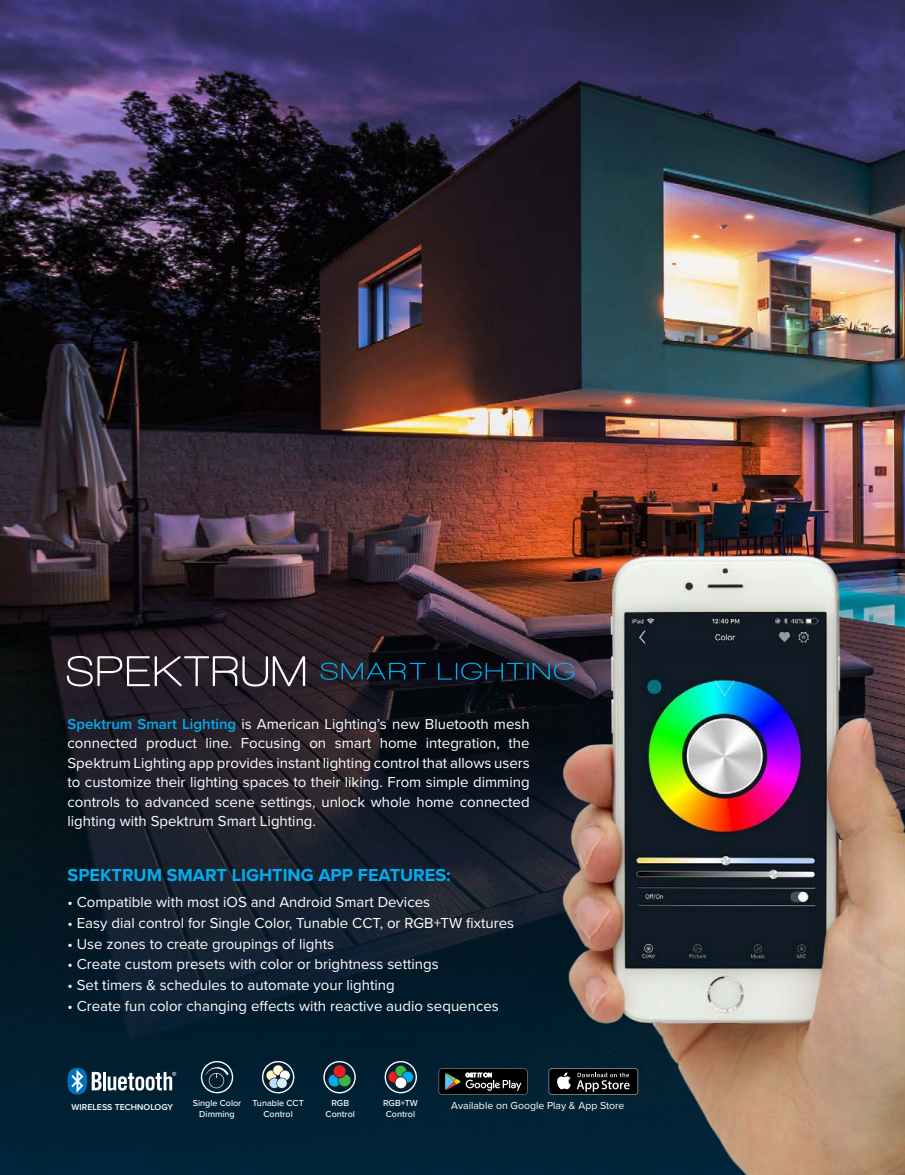
<style>
.page{position:relative;width:905px;height:1175px;background:#fff}
.page>*{position:absolute;margin:0;border:0;box-sizing:border-box;transform-origin:0 0}
.t1{font:700 18px "Proxima Nova";color:#00aeef}
.t2{font:15px/19.5px "Proxima Nova";color:#fff;text-align:justify}
.t3{font:10.5px "Proxima Nova";color:#fff}
.t4{font:500 9px/10.8px "Proxima Nova";color:#fff;text-align:center}
.t5{font:600 8.85px "Proxima Nova";color:#fff}
.s1{font-weight:600;color:#00aeef}
</style>
<div class="page">
<img style="left:0;top:0;width:904px;height:600px">
<svg style="left:0;top:600px;width:555px;height:574px;background:#101d2a"></svg>
<img style="left:555px;top:545px;width:349px;height:629px">
<hr style="left:103px;top:1071px;width:3px;height:19px;background:#fff">
<svg style="left:108px;top:1071px;width:68px;height:19px"></svg>
<svg style="left:68px;top:1067px;width:34px;height:27px"></svg>
<svg style="left:201px;top:1061px;width:32px;height:32px"></svg>
<svg style="left:262px;top:1061px;width:32px;height:32px"></svg>
<svg style="left:266px;top:1070px;width:10px;height:10px"></svg>
<svg style="left:272px;top:1064px;width:12px;height:11px"></svg>
<div style="left:273px;top:1065px;width:10px;height:10px;background:#fffcdf;border-radius:50%"></div>
<svg style="left:279px;top:1069px;width:11px;height:12px"></svg>
<div style="left:280px;top:1070px;width:10px;height:10px;background:#fff;border-radius:50%"></div>
<div style="left:269px;top:1078px;width:10px;height:10px;background:#b9e0f7;border-radius:50%"></div>
<svg style="left:276px;top:1077px;width:11px;height:11px"></svg>
<div style="left:277px;top:1078px;width:10px;height:10px;background:#d4eff9;border-radius:50%"></div>
<svg style="left:384px;top:1061px;width:33px;height:32px"></svg>
<svg style="left:388px;top:1071px;width:11px;height:11px"></svg>
<div style="left:395px;top:1065px;width:11px;height:11px;background:#39b54a;border-radius:50%"></div>
<svg style="left:401px;top:1070px;width:13px;height:13px"></svg>
<div style="left:402px;top:1071px;width:11px;height:11px;background:#00aeef;border-radius:50%"></div>
<svg style="left:395px;top:1076px;width:12px;height:12px"></svg>
<div style="left:395px;top:1077px;width:11px;height:11px;background:#fff;border-radius:50%"></div>
<svg style="left:323px;top:1061px;width:33px;height:32px"></svg>
<svg style="left:548px;top:1068px;width:90px;height:26px"></svg>
<div style="left:549px;top:1068px;width:88px;height:26px;background:#000;border-radius:3px"></div>
<svg style="left:557px;top:1072px;width:72px;height:19px"></svg>
<svg style="left:437px;top:1067px;width:91px;height:28px"></svg>
<svg style="left:438px;top:1068px;width:89px;height:26px;background:#2b2d2c"></svg>
<svg style="left:67px;top:656px;width:238px;height:30px;background:#534c54"></svg>
<svg style="left:438px;top:662px;width:136px;height:18px;background:#122f43"></svg>
<svg style="left:320px;top:662px;width:106px;height:18px;background:#102f41"></svg>
<p class="t2" style="left:68px;top:713px;width:463px"><span class="s1">Spektrum Smart Lighting</span> is American Lighting’s new Bluetooth mesh connected product line. Focusing on smart home integration, the Spektrum Lighting app provides instant lighting control that allows users to customize their lighting spaces to their liking. From simple dimming controls to advanced scene settings, unlock whole home connected lighting with Spektrum Smart Lighting.</p>
<p class="t1" style="left:68px;top:861px;width:384px">SPEKTRUM SMART LIGHTING APP FEATURES:</p>
<p class="t2" style="left:68px;top:892px;width:364px">• Compatible with most iOS and Android Smart Devices</p>
<p class="t2" style="left:68px;top:912px;width:448px">• Easy dial control for Single Color, Tunable CCT, or RGB+TW fixtures</p>
<p class="t2" style="left:68px;top:933px;width:268px">• Use zones to create groupings of lights</p>
<p class="t2" style="left:68px;top:954px;width:373px">• Create custom presets with color or brightness settings</p>
<p class="t2" style="left:68px;top:974px;width:329px">• Set timers &amp; schedules to automate your lighting</p>
<p class="t2" style="left:68px;top:995px;width:433px">• Create fun color changing effects with reactive audio sequences</p>
<p class="t5" style="left:72px;top:1101px;width:103px">WIRELESS TECHNOLOGY</p>
<p class="t4" style="left:193px;top:1097px;width:50px">Single Color<br>Dimming</p>
<p class="t4" style="left:252px;top:1097px;width:53px">Tunable CCT<br>Control</p>
<p class="t4" style="left:383px;top:1097px;width:36px">RGB+TW<br>Control</p>
<p class="t4" style="left:325px;top:1097px;width:31px">RGB<br>Control</p>
<p class="t3" style="left:451px;top:1097px;width:175px">Available on Google Play &amp; App Store</p>
</div>
